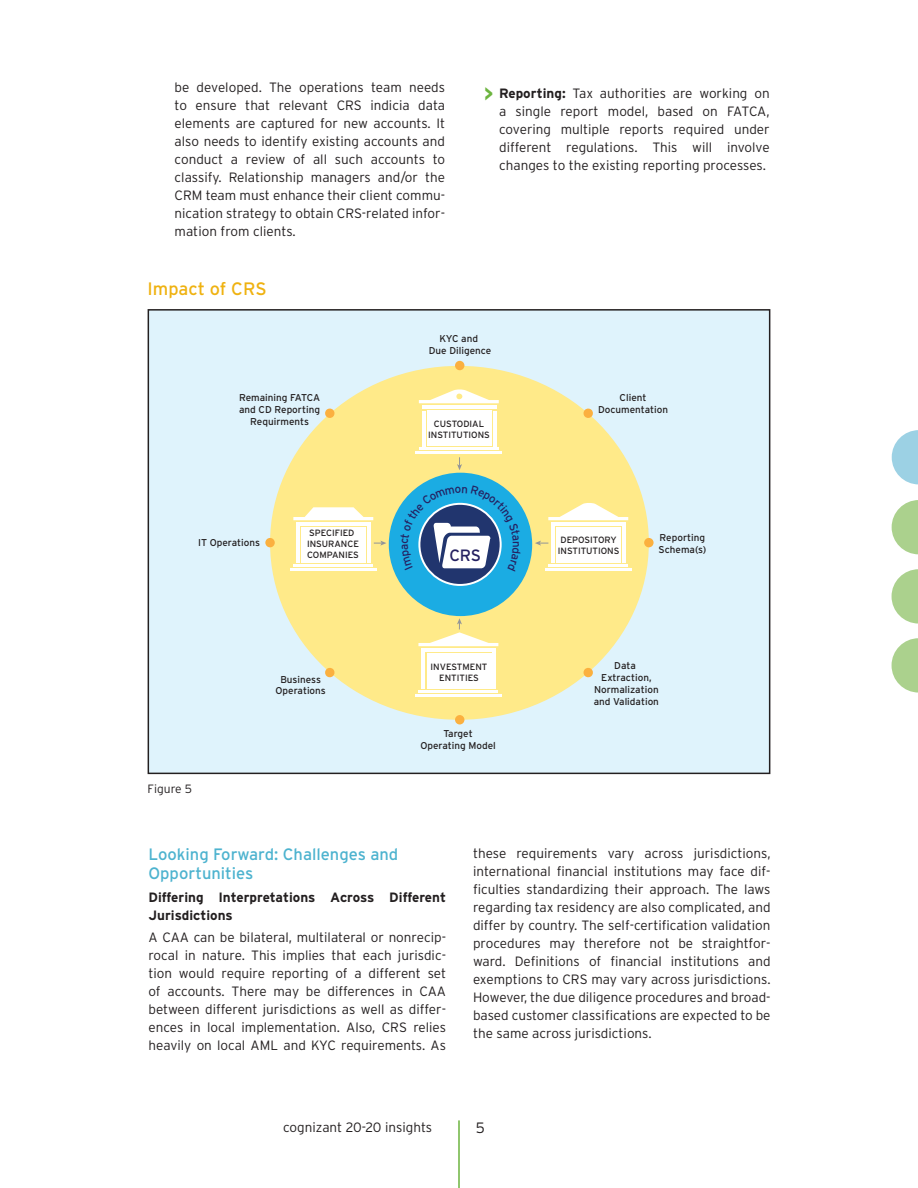
<style>
.page{position:relative;width:918px;height:1188px;background:#fff}
.page>*{position:absolute;margin:0;border:0;box-sizing:border-box;transform-origin:0 0}
.t1{font:18px "Interstate";color:#efb211}
.t2{font:16.5px/19.5px "Interstate";color:#4db3cf}
.t3{font:16.35px "Interstate";color:#252161}
.t4{font:300 15px "Interstate";color:#231f20}
.t5{font:300 13.5px/18px "Interstate";color:#231f20;text-align:justify}
.t6{font:700 13.5px/18px "Interstate";color:#231f20}
.t7{font:300 12px "Interstate";color:#231f20}
.t8{font:9.9px/11.9px "Interstate";color:#231f20;text-align:center}
.t9{font:9.15px/10.9px "Interstate";color:#231f20}
.s1{font-weight:700;font-size:21px;color:#6cb43f}
.s2{font-weight:700}
</style>
<div class="page">
<svg style="left:892px;top:430px;width:26px;height:54px"></svg>
<svg style="left:892px;top:500px;width:26px;height:54px"></svg>
<svg style="left:892px;top:569px;width:26px;height:55px"></svg>
<svg style="left:892px;top:638px;width:26px;height:55px"></svg>
<hr style="left:459px;top:1120px;width:1px;height:68px;background:#6cb43f">
<div style="left:148px;top:310px;width:622px;height:463px;background:#dff3fc"></div>
<div style="left:148px;top:309px;width:622px;height:465px;border:2px solid #231f20"></div>
<div style="left:270px;top:366px;width:379px;height:354px;background:#ffea89;border-radius:50%"></div>
<div style="left:455px;top:361px;width:9px;height:9px;background:#fbb03f;border-radius:50%"></div>
<div style="left:455px;top:715px;width:9px;height:9px;background:#fbb03f;border-radius:50%"></div>
<div style="left:644px;top:538px;width:10px;height:9px;background:#fbb03f;border-radius:50%"></div>
<svg style="left:325px;top:408px;width:10px;height:10px"></svg>
<svg style="left:583px;top:668px;width:10px;height:10px"></svg>
<svg style="left:583px;top:408px;width:10px;height:10px"></svg>
<svg style="left:325px;top:668px;width:10px;height:10px"></svg>
<div style="left:265px;top:538px;width:10px;height:9px;background:#fbb03f;border-radius:50%"></div>
<svg style="left:535px;top:541px;width:13px;height:5px"></svg>
<svg style="left:374px;top:541px;width:12px;height:5px"></svg>
<svg style="left:457px;top:457px;width:5px;height:13px"></svg>
<div style="left:389px;top:473px;width:143px;height:143px;background:#1bace3;border-radius:50%"></div>
<svg style="left:418px;top:503px;width:84px;height:83px"></svg>
<hr style="left:422px;top:405px;width:74px;height:4px;background:#fff">
<hr style="left:419px;top:447px;width:80px;height:3px;background:#fff">
<hr style="left:416px;top:451px;width:86px;height:3px;background:#fff">
<svg style="left:419px;top:389px;width:80px;height:14px"></svg>
<hr style="left:422px;top:411px;width:3px;height:37px;background:#fff">
<hr style="left:493px;top:411px;width:3px;height:37px;background:#fff">
<div style="left:427px;top:411px;width:65px;height:35px;background:#fff"></div>
<div style="left:427px;top:653px;width:65px;height:35px;background:#fff"></div>
<div style="left:301px;top:527px;width:65px;height:35px;background:#fff"></div>
<div style="left:556px;top:527px;width:65px;height:35px;background:#fff"></div>
<hr style="left:551px;top:522px;width:75px;height:3px;background:#fff">
<hr style="left:548px;top:564px;width:80px;height:3px;background:#fff">
<hr style="left:545px;top:568px;width:87px;height:3px;background:#fff">
<svg style="left:548px;top:503px;width:80px;height:17px"></svg>
<hr style="left:551px;top:526px;width:4px;height:37px;background:#fff">
<hr style="left:623px;top:526px;width:3px;height:37px;background:#fff">
<hr style="left:297px;top:522px;width:74px;height:3px;background:#fff">
<hr style="left:293px;top:564px;width:80px;height:3px;background:#fff">
<hr style="left:290px;top:568px;width:87px;height:3px;background:#fff">
<svg style="left:293px;top:507px;width:80px;height:13px"></svg>
<hr style="left:297px;top:526px;width:3px;height:37px;background:#fff">
<hr style="left:368px;top:526px;width:3px;height:37px;background:#fff">
<hr style="left:422px;top:648px;width:74px;height:3px;background:#fff">
<hr style="left:418px;top:690px;width:80px;height:3px;background:#fff">
<hr style="left:415px;top:694px;width:87px;height:3px;background:#fff">
<svg style="left:418px;top:618px;width:80px;height:28px"></svg>
<hr style="left:422px;top:652px;width:3px;height:37px;background:#fff">
<hr style="left:493px;top:652px;width:3px;height:37px;background:#fff">
<svg style="left:400px;top:486px;width:121px;height:86px"></svg>
<p class="t5" style="left:175px;top:78px;width:272px">be developed. The operations team needs to ensure that relevant CRS indicia data elements are captured for new accounts. It also needs to identify existing accounts and conduct a review of all such accounts to classify. Relationship managers and/or the CRM team must enhance their client commu&shy;nication strategy to obtain CRS-related infor&shy;mation from clients.</p>
<p class="t5" style="left:499px;top:84px;width:272px;text-indent:-15px"><span class="s1">&gt;</span> <span class="s2">Reporting:</span> Tax authorities are working on a single report model, based on FATCA, covering multiple reports required under different regulations. This will involve changes to the existing reporting processes.</p>
<h1 class="t1" style="left:148px;top:278px;width:121px">Impact of CRS</h1>
<p class="t8" style="left:239px;top:392px;width:83px">Remaining FATCA and CD Reporting<br>Requirments</p>
<p class="t8" style="left:198px;top:536px;width:63px">IT Operations</p>
<p class="t9" style="left:307px;top:528px;width:53px">SPECIFIED<br>INSURANCE<br>COMPANIES</p>
<p class="t7" style="left:148px;top:782px;width:46px">Figure 5</p>
<p class="t8" style="left:276px;top:673px;width:52px">Business<br>Operations</p>
<p class="t8" style="left:429px;top:332px;width:64px">KYC and<br>Due Diligence</p>
<p class="t9" style="left:428px;top:418px;width:63px;text-align:center">CUSTODIAL<br>INSTITUTIONS</p>
<p class="t3" style="left:449px;top:545px;width:33px">CRS</p>
<p class="t9" style="left:431px;top:661px;width:58px;text-align:center">INVESTMENT<br>ENTITIES</p>
<p class="t8" style="left:420px;top:727px;width:77px">Target<br>Operating Model</p>
<p class="t8" style="left:598px;top:392px;width:72px">Client<br>Documentation</p>
<p class="t9" style="left:558px;top:534px;width:63px">DEPOSITORY<br>INSTITUTIONS</p>
<p class="t8" style="left:659px;top:531px;width:49px;text-align:left">Reporting<br>Schema(s)</p>
<p class="t8" style="left:594px;top:660px;width:67px">Data<br>Extraction,<br>Normalization and Validation</p>
<p class="t2" style="left:148px;top:844px;width:251px">Looking Forward: Challenges and<br>Opportunities</p>
<p class="t6" style="left:148px;top:888px;width:299px">Differing Interpretations Across Different<br>Jurisdictions</p>
<p class="t5" style="left:148px;top:929px;width:299px">A CAA can be bilateral, multilateral or nonrecip&shy;rocal in nature. This implies that each jurisdic&shy;tion would require reporting of a different set of accounts. There may be differences in CAA between different jurisdictions as well as differ&shy;ences in local implementation. Also, CRS relies heavily on local AML and KYC requirements. As</p>
<p class="t5" style="left:473px;top:844px;width:299px">these requirements vary across jurisdictions, international financial institutions may face dif&shy;ficulties standardizing their approach. The laws regarding tax residency are also complicated, and differ by country. The self-certification validation procedures may therefore not be straightfor&shy;ward. Definitions of financial institutions and exemptions to CRS may vary across jurisdictions.<br>However, the due diligence procedures and broad&shy;based customer classifications are expected to be the same across jurisdictions.</p>
<p class="t5" style="left:283px;top:1118px;width:151px">cognizant 20-20 insights</p>
<p class="t4" style="left:476px;top:1119px;width:11px">5</p>
</div>
